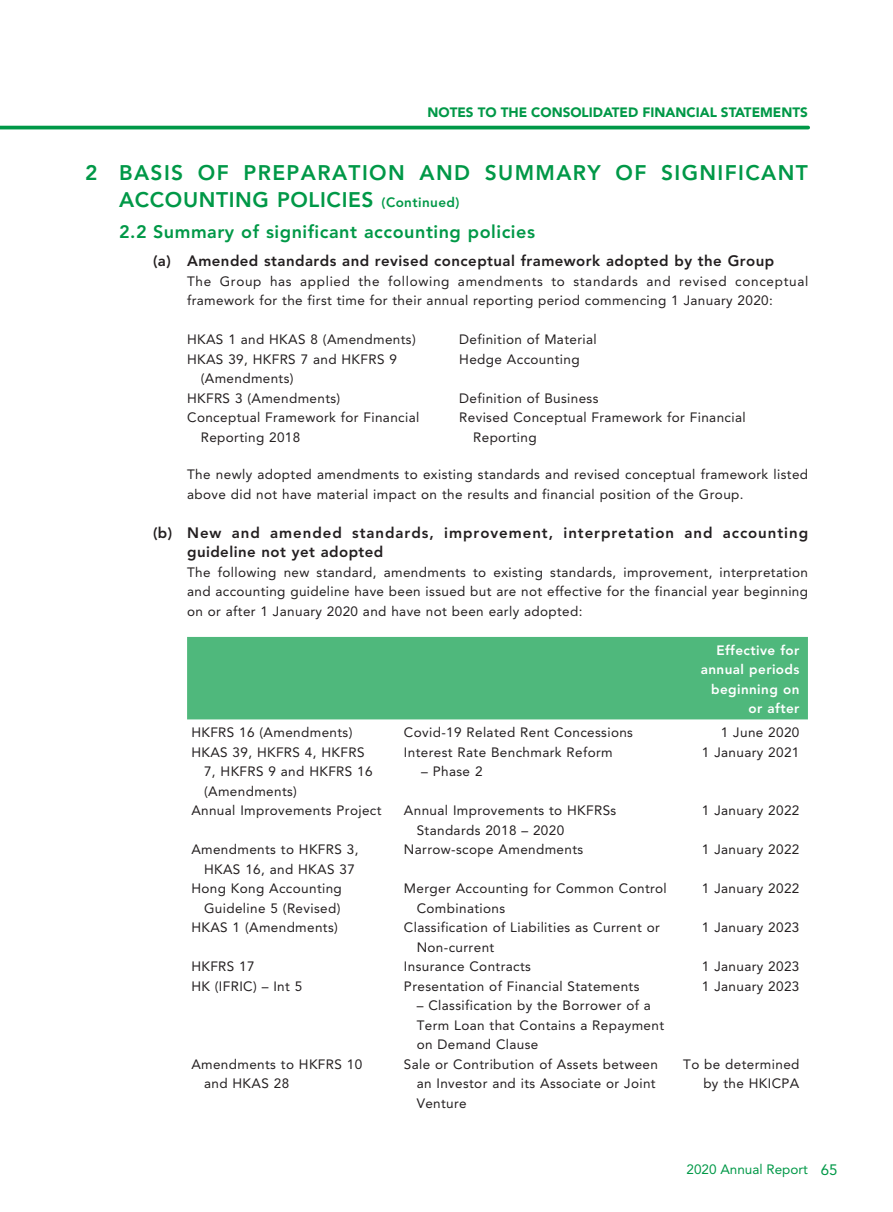
<style>
.page{position:relative;width:893px;height:1212px;background:#fff}
.page>*{position:absolute;margin:0;border:0;box-sizing:border-box;transform-origin:0 0}
.t1{font:800 21px/27px "Avenir LT Std";letter-spacing:.065em;color:#009847}
.t2{font:800 18px "Avenir LT Std";letter-spacing:.03em;color:#009847}
.t3{font:800 15px/19.5px "Avenir LT Std";letter-spacing:.065em;color:#231f20}
.t4{font:800 15px "Avenir LT Std";letter-spacing:.03em;color:#231f20}
.t5{font:13.5px/19.5px "Avenir LT Std";letter-spacing:.03em;color:#231f20}
.t6{font:800 13.5px/19.5px "Avenir LT Std";letter-spacing:.03em;color:#fff;text-align:right}
.t7{font:900 13.5px "Avenir LT Std";color:#009847}
.t8{font:13.5px "Avenir LT Std";color:#009847}
.s1{font-size:13.5px}
.s2{font-size:15px}
</style>
<div class="page">
<hr style="left:0;top:126px;width:808px;height:3px;background:#009847">
<div style="left:187px;top:637px;width:621px;height:82px;background:#4fb87c"></div>
<p class="t7" style="left:427px;top:104px;width:382px">NOTES TO THE CONSOLIDATED FINANCIAL STATEMENTS</p>
<h1 class="t1" style="left:119px;top:160px;width:690px;text-indent:-34px">2 BASIS OF PREPARATION AND SUMMARY OF SIGNIFICANT<br>ACCOUNTING POLICIES <span class="s1">(Continued)</span></h1>
<h2 class="t2" style="left:119px;top:221px;width:417px">2.2 Summary of significant accounting policies</h2>
<p class="t4" style="left:153px;top:252px;width:623px">(a) Amended standards and revised conceptual framework adopted by the Group</p>
<p class="t5" style="left:187px;top:272px;width:623px">The Group has applied the following amendments to standards and revised conceptual framework for the first time for their annual reporting period commencing 1 January 2020:</p>
<p class="t5" style="left:187px;top:330px;width:230px">HKAS 1 and HKAS 8 (Amendments)</p>
<p class="t5" style="left:459px;top:330px;width:139px">Definition of Material</p>
<p class="t5" style="left:201px;top:349px;width:198px;text-indent:-14px">HKAS 39, HKFRS 7 and HKFRS 9 (Amendments)</p>
<p class="t5" style="left:459px;top:349px;width:122px">Hedge Accounting</p>
<p class="t5" style="left:187px;top:389px;width:155px">HKFRS 3 (Amendments)</p>
<p class="t5" style="left:459px;top:389px;width:141px">Definition of Business</p>
<p class="t5" style="left:201px;top:408px;width:220px;text-indent:-14px">Conceptual Framework for Financial<br>Reporting 2018</p>
<p class="t5" style="left:473px;top:408px;width:274px;text-indent:-14px">Revised Conceptual Framework for Financial<br>Reporting</p>
<p class="t5" style="left:187px;top:465px;width:623px">The newly adopted amendments to existing standards and revised conceptual framework listed above did not have material impact on the results and financial position of the Group.</p>
<p class="t3" style="left:187px;top:523px;width:622px;text-indent:-34px">(b) New and amended standards, improvement, interpretation and accounting guideline not yet adopted</p>
<p class="t5" style="left:187px;top:562px;width:622px;text-align:justify">The following new standard, amendments to existing standards, improvement, interpretation and accounting guideline have been issued but are not effective for the financial year beginning on or after 1 January 2020 and have not been early adopted:</p>
<p class="t6" style="left:701px;top:640px;width:100px">Effective for annual periods beginning on or after</p>
<p class="t5" style="left:191px;top:723px;width:163px">HKFRS 16 (Amendments)</p>
<p class="t5" style="left:404px;top:723px;width:231px">Covid-19 Related Rent Concessions</p>
<p class="t5" style="left:721px;top:723px;width:80px">1 June 2020</p>
<p class="t5" style="left:204px;top:742px;width:170px;text-indent:-13px">HKAS 39, HKFRS 4, HKFRS<br>7, HKFRS 9 and HKFRS 16 (Amendments)</p>
<p class="t5" style="left:404px;top:742px;width:210px">Interest Rate Benchmark Reform</p>
<p class="t5" style="left:702px;top:742px;width:99px">1 January 2021</p>
<p class="t5" style="left:421px;top:762px;width:63px">– Phase 2</p>
<p class="t5" style="left:191px;top:801px;width:192px">Annual Improvements Project</p>
<p class="t5" style="left:417px;top:801px;width:201px;text-indent:-13px">Annual Improvements to HKFRSs<br>Standards 2018 – 2020</p>
<p class="t5" style="left:702px;top:801px;width:99px">1 January 2022</p>
<p class="t5" style="left:191px;top:840px;width:169px;text-align:right">Amendments to HKFRS 3,<br>HKAS 16, and HKAS 37</p>
<p class="t5" style="left:404px;top:840px;width:181px">Narrow-scope Amendments</p>
<p class="t5" style="left:702px;top:840px;width:99px">1 January 2022</p>
<p class="t5" style="left:191px;top:879px;width:152px;text-align:right">Hong Kong Accounting<br>Guideline 5 (Revised)</p>
<p class="t5" style="left:417px;top:879px;width:252px;text-indent:-13px">Merger Accounting for Common Control<br>Combinations</p>
<p class="t5" style="left:702px;top:879px;width:99px">1 January 2022</p>
<p class="t5" style="left:191px;top:918px;width:148px">HKAS 1 (Amendments)</p>
<p class="t5" style="left:417px;top:918px;width:245px;text-indent:-13px">Classification of Liabilities as Current or<br>Non-current</p>
<p class="t5" style="left:702px;top:918px;width:99px">1 January 2023</p>
<p class="t5" style="left:191px;top:957px;width:65px">HKFRS 17</p>
<p class="t5" style="left:404px;top:957px;width:129px">Insurance Contracts</p>
<p class="t5" style="left:702px;top:957px;width:99px">1 January 2023</p>
<p class="t5" style="left:191px;top:976px;width:113px">HK (IFRIC) – Int 5</p>
<p class="t5" style="left:404px;top:976px;width:237px">Presentation of Financial Statements</p>
<p class="t5" style="left:417px;top:996px;width:249px">– Classification by the Borrower of a<br>Term Loan that Contains a Repayment on Demand Clause</p>
<p class="t5" style="left:702px;top:976px;width:99px">1 January 2023</p>
<p class="t5" style="left:204px;top:1054px;width:160px;text-indent:-13px">Amendments to HKFRS 10 and HKAS 28</p>
<p class="t5" style="left:417px;top:1054px;width:243px;text-indent:-13px">Sale or Contribution of Assets between an Investor and its Associate or Joint<br>Venture</p>
<p class="t5" style="left:683px;top:1054px;width:118px;text-align:right">To be determined by the HKICPA</p>
<p class="t8" style="left:687px;top:1161px;width:152px">2020 Annual Report <span class="s2">65</span></p>
</div>
